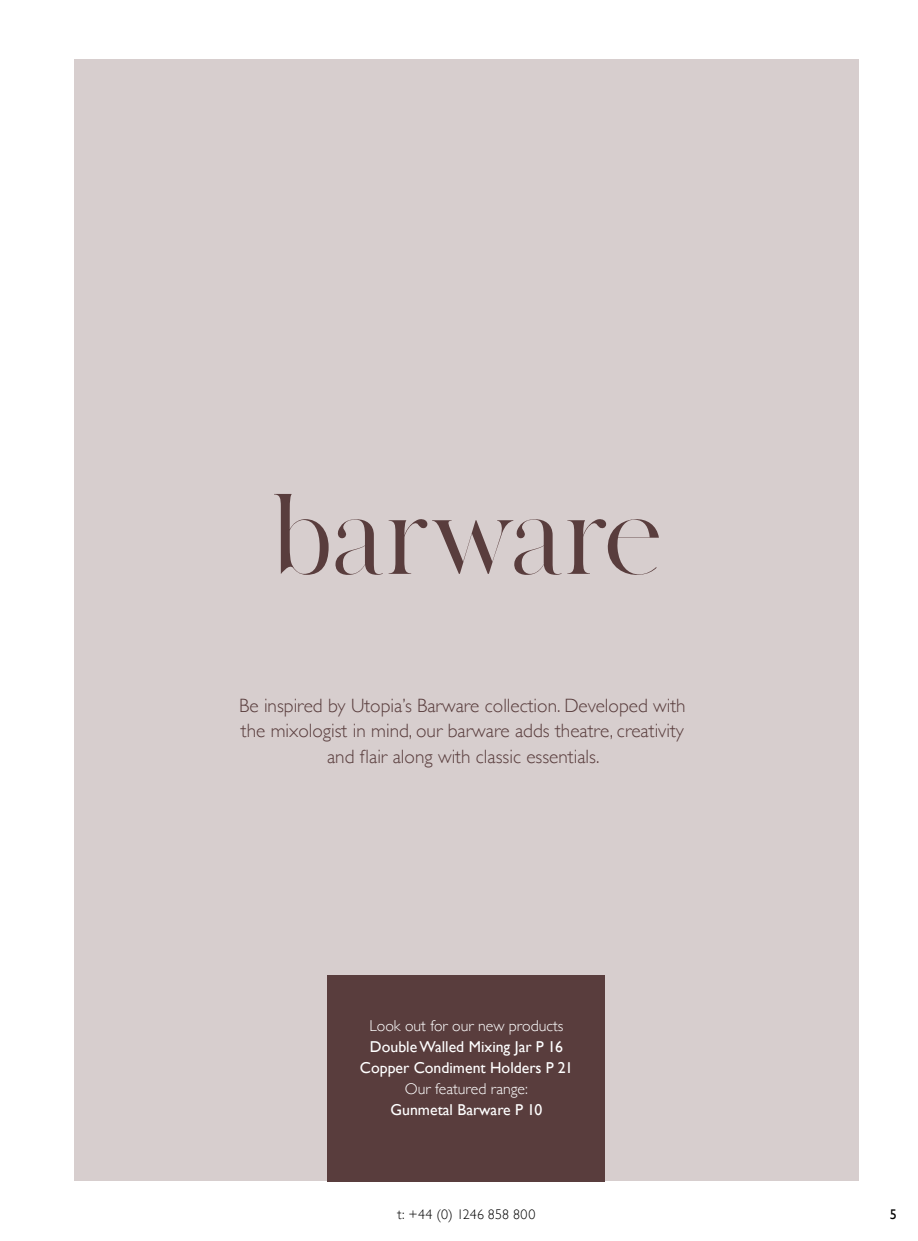
<style>
.page{position:relative;width:918px;height:1241px;background:#fff}
.page>*{position:absolute;margin:0;border:0;box-sizing:border-box;transform-origin:0 0}
.t1{font:108.5px "MADE Canvas";letter-spacing:-.02em;color:#593d3d}
.t2{font:300 19.25px/25.4px "Gill Sans";color:#593d3d;text-align:center}
.t3{font:15.75px/21px "Gill Sans";color:#fff;text-align:center}
.t4{font:300 15.75px "Gill Sans";color:#fff}
.t5{font:300 14px "Gill Sans";letter-spacing:.02em;color:#000}
.t6{font:14px "Gill Sans";color:#000}
</style>
<div class="page">
<div style="left:74px;top:60px;width:784px;height:1121px;background:#d7cece"></div>
<div style="left:327px;top:975px;width:278px;height:206px;background:#593d3d"></div>
<h1 class="t1" style="left:270px;top:478px;width:394px">barware</h1>
<p class="t2" style="left:239px;top:692px;width:448px">Be inspired by Utopia’s Barware collection. Developed with the mixologist in mind, our barware adds theatre, creativity and flair along with classic essentials.</p>
<p class="t4" style="left:369px;top:1012px;width:195px">Look out for our new products</p>
<p class="t3" style="left:360px;top:1035px;width:214px">Double Walled Mixing Jar P 16<br>Copper Condiment Holders P 21</p>
<p class="t4" style="left:405px;top:1075px;width:124px">Our featured range:</p>
<p class="t3" style="left:390px;top:1098px;width:153px">Gunmetal Barware P 10</p>
<p class="t5" style="left:397px;top:1202px;width:139px">t: +44 (0) 1246 858 800</p>
<p class="t6" style="left:889px;top:1205px;width:8px">5</p>
</div>
